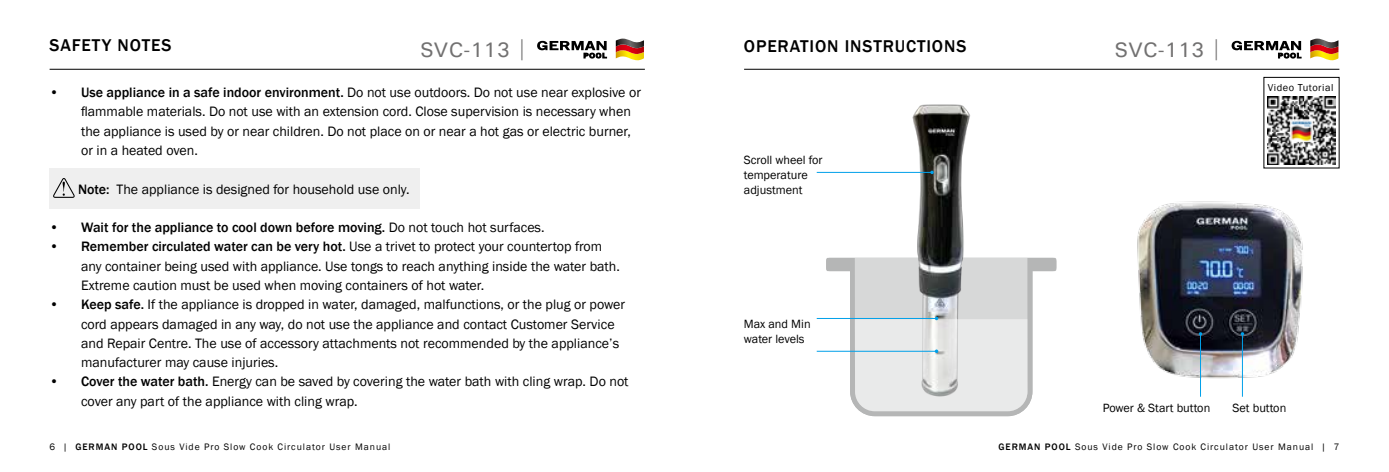
<style>
.page{position:relative;width:1389px;height:472px;background:#fff}
.page>*{position:absolute;margin:0;border:0;box-sizing:border-box;transform-origin:0 0}
.t1{font:500 21px "Univers";color:#727171}
.t2{font:500 17.5px "Franklin Gothic";letter-spacing:.05em;color:#000}
.t3{font:14px/19.2px "Franklin Gothic";color:#000}
.t4{font:500 14px "Franklin Gothic";color:#000}
.t5{font:12.25px/14.7px "Franklin Gothic";color:#000}
.t6{font:10.33px "Franklin Gothic";letter-spacing:.05em;color:#000}
.t7{font:9.62px "Franklin Gothic";letter-spacing:.1em;color:#000}
.s1{font-weight:500}
.s2{font-weight:400}
</style>
<div class="page">
<svg style="left:615px;top:38px;width:29px;height:23px"></svg>
<svg style="left:537px;top:41px;width:70px;height:17px"></svg>
<svg style="left:1310px;top:38px;width:29px;height:23px"></svg>
<svg style="left:1232px;top:41px;width:69px;height:17px"></svg>
<hr style="left:50px;top:69px;width:595px;height:1px;background:#000">
<hr style="left:744px;top:69px;width:595px;height:1px;background:#000">
<div style="left:50px;top:168px;width:370px;height:41px;background:#efefef"></div>
<svg style="left:53px;top:178px;width:22px;height:20px"></svg>
<img style="left:1137px;top:201px;width:166px;height:196px">
<hr style="left:1242px;top:333px;width:1px;height:63px;background:#00a0e9">
<hr style="left:1200px;top:333px;width:1px;height:63px;background:#00a0e9">
<svg style="left:826px;top:258px;width:197px;height:158px"></svg>
<img style="left:827px;top:104px;width:230px;height:307px">
<hr style="left:817px;top:172px;width:115px;height:1px;background:#00a0e9">
<svg style="left:930px;top:170px;width:4px;height:4px"></svg>
<hr style="left:817px;top:318px;width:120px;height:1px;background:#00a0e9">
<hr style="left:817px;top:350px;width:120px;height:1px;background:#00a0e9">
<svg style="left:855px;top:316px;width:172px;height:95px;background:#e3e6e6"></svg>
<img style="left:1268px;top:97px;width:67px;height:67px">
<p class="t2" style="left:50px;top:35px;width:123px">SAFETY NOTES</p>
<h1 class="t1" style="left:420px;top:36px;width:109px">SVC-113 |</h1>
<h1 class="t1" style="left:1114px;top:36px;width:109px">SVC-113 |</h1>
<p class="t3" style="left:81px;top:83px;width:561px;text-indent:-32px"><span class="s1">• Use appliance in a safe indoor environment.</span> Do not use outdoors. Do not use near explosive or flammable materials. Do not use with an extension cord. Close supervision is necessary when the appliance is used by or near children. Do not place on or near a hot gas or electric burner, or in a heated oven.</p>
<p class="t3" style="left:78px;top:179px;width:331px"><span class="s1">Note:</span> The appliance is designed for household use only.</p>
<p class="t4" style="left:50px;top:218px;width:495px">• Wait for the appliance to cool down before moving. <span class="s2">Do not touch hot surfaces.</span></p>
<p class="t3" style="left:81px;top:237px;width:538px;text-indent:-32px"><span class="s1">• Remember circulated water can be very hot.</span> Use a trivet to protect your countertop from any container being used with appliance. Use tongs to reach anything inside the water bath.<br>Extreme caution must be used when moving containers of hot water.</p>
<p class="t3" style="left:81px;top:295px;width:546px;text-indent:-32px"><span class="s1">• Keep safe.</span> If the appliance is dropped in water, damaged, malfunctions, or the plug or power cord appears damaged in any way, do not use the appliance and contact Customer Service and Repair Centre. The use of accessory attachments not recommended by the appliance’s manufacturer may cause injuries.</p>
<p class="t3" style="left:81px;top:372px;width:549px;text-indent:-32px"><span class="s1">• Cover the water bath.</span> Energy can be saved by covering the water bath with cling wrap. Do not cover any part of the appliance with cling wrap.</p>
<p class="t2" style="left:744px;top:35px;width:224px">OPERATION INSTRUCTIONS</p>
<p class="t6" style="left:1268px;top:81px;width:67px">Video Tutorial</p>
<p class="t5" style="left:744px;top:153px;width:80px">Scroll wheel for temperature adjustment</p>
<p class="t5" style="left:744px;top:317px;width:68px">Max and Min water levels</p>
<p class="t5" style="left:1103px;top:401px;width:109px">Power &amp; Start button</p>
<p class="t5" style="left:1233px;top:401px;width:55px">Set button</p>
<p class="t7" style="left:50px;top:440px;width:342px">6 | <span class="s1">GERMAN POOL</span> Sous Vide Pro Slow Cook Circulator User Manual</p>
<p class="t7" style="left:998px;top:440px;width:342px"><span class="s1">GERMAN POOL</span> Sous Vide Pro Slow Cook Circulator User Manual | 7</p>
</div>
